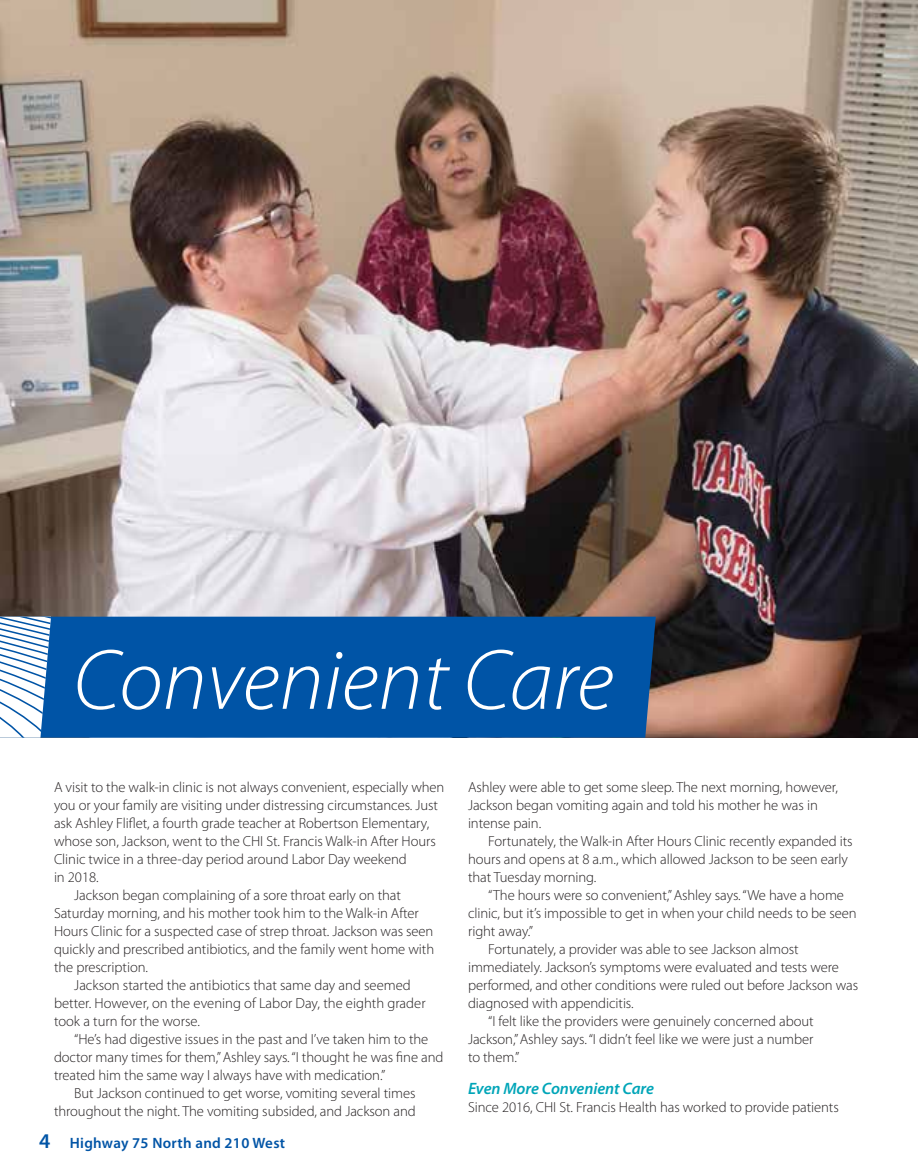
<style>
.page{position:relative;width:918px;height:1175px;background:#fff}
.page>*{position:absolute;margin:0;border:0;box-sizing:border-box;transform-origin:0 0}
.t1{font:italic 300 86.4px "Myriad Pro";color:#fff}
.t2{font:italic 600 16.5px "Myriad Pro";letter-spacing:-.005em;color:#00a5b8}
.t3{font:600 15px "Myriad Pro";letter-spacing:.02em;color:#0054a6}
.t4{font:300 14.7px/18px "Myriad Pro";letter-spacing:-.005em;color:#231f20}
.s1{font-size:21px}
</style>
<div class="page">
<img style="left:0;top:0;width:918px;height:737px">
<div style="left:51px;top:616px;width:605px;height:121px;background:#0054a6"></div>
<svg style="left:0;top:616px;width:51px;height:121px"></svg>
<h1 class="t1" style="left:74px;top:628px;width:542px">Convenient Care</h1>
<p class="t4" style="left:54px;top:778px;width:392px">A visit to the walk-in clinic is not always convenient, especially when</p>
<p class="t4" style="left:54px;top:796px;width:386px">you or your family are visiting under distressing circumstances. Just</p>
<p class="t4" style="left:54px;top:814px;width:377px">ask Ashley Fliflet, a fourth grade teacher at Robertson Elementary,</p>
<p class="t4" style="left:54px;top:832px;width:383px">whose son, Jackson, went to the CHI St. Francis Walk-in After Hours</p>
<p class="t4" style="left:54px;top:850px;width:354px">Clinic twice in a three-day period around Labor Day weekend</p>
<p class="t4" style="left:54px;top:868px;width:46px">in 2018.</p>
<p class="t4" style="left:74px;top:886px;width:328px">Jackson began complaining of a sore throat early on that</p>
<p class="t4" style="left:54px;top:904px;width:366px">Saturday morning, and his mother took him to the Walk-in After</p>
<p class="t4" style="left:54px;top:922px;width:381px">Hours Clinic for a suspected case of strep throat. Jackson was seen</p>
<p class="t4" style="left:54px;top:940px;width:382px">quickly and prescribed antibiotics, and the family went home with</p>
<p class="t4" style="left:54px;top:958px;width:96px">the prescription.</p>
<p class="t4" style="left:74px;top:976px;width:338px">Jackson started the antibiotics that same day and seemed</p>
<p class="t4" style="left:54px;top:994px;width:373px">better. However, on the evening of Labor Day, the eighth grader</p>
<p class="t4" style="left:54px;top:1012px;width:148px">took a turn for the worse.</p>
<p class="t4" style="left:74px;top:1030px;width:356px">“He’s had digestive issues in the past and I’ve taken him to the</p>
<p class="t4" style="left:54px;top:1048px;width:391px">doctor many times for them,” Ashley says. “I thought he was fine and</p>
<p class="t4" style="left:54px;top:1066px;width:333px">treated him the same way I always have with medication.”</p>
<p class="t4" style="left:74px;top:1084px;width:343px">But Jackson continued to get worse, vomiting several times</p>
<p class="t4" style="left:54px;top:1102px;width:363px">throughout the night. The vomiting subsided, and Jackson and</p>
<p class="t3" style="left:39px;top:1133px;width:248px"><span class="s1">4</span> Highway 75 North and 210 West</p>
<p class="t4" style="left:468px;top:778px;width:372px">Ashley were able to get some sleep. The next morning, however,<br>Jackson began vomiting again and told his mother he was in intense pain.</p>
<p class="t4" style="left:468px;top:832px;width:386px;text-indent:20px">Fortunately, the Walk-in After Hours Clinic recently expanded its hours and opens at 8 a.m., which allowed Jackson to be seen early that Tuesday morning.</p>
<p class="t4" style="left:488px;top:886px;width:357px">“The hours were so convenient,” Ashley says. “We have a home</p>
<p class="t4" style="left:468px;top:904px;width:390px">clinic, but it’s impossible to get in when your child needs to be seen</p>
<p class="t4" style="left:468px;top:922px;width:67px">right away.”</p>
<p class="t4" style="left:488px;top:940px;width:312px">Fortunately, a provider was able to see Jackson almost</p>
<p class="t4" style="left:468px;top:958px;width:372px">immediately. Jackson’s symptoms were evaluated and tests were</p>
<p class="t4" style="left:468px;top:976px;width:392px">performed, and other conditions were ruled out before Jackson was</p>
<p class="t4" style="left:468px;top:994px;width:167px">diagnosed with appendicitis.</p>
<p class="t4" style="left:488px;top:1012px;width:327px">“I felt like the providers were genuinely concerned about</p>
<p class="t4" style="left:468px;top:1030px;width:347px">Jackson,” Ashley says. “I didn’t feel like we were just a number</p>
<p class="t4" style="left:468px;top:1048px;width:53px">to them.”</p>
<p class="t2" style="left:468px;top:1077px;width:188px">Even More Convenient Care</p>
<p class="t4" style="left:468px;top:1097px;width:372px">Since 2016, CHI St. Francis Health has worked to provide patients</p>
</div>
